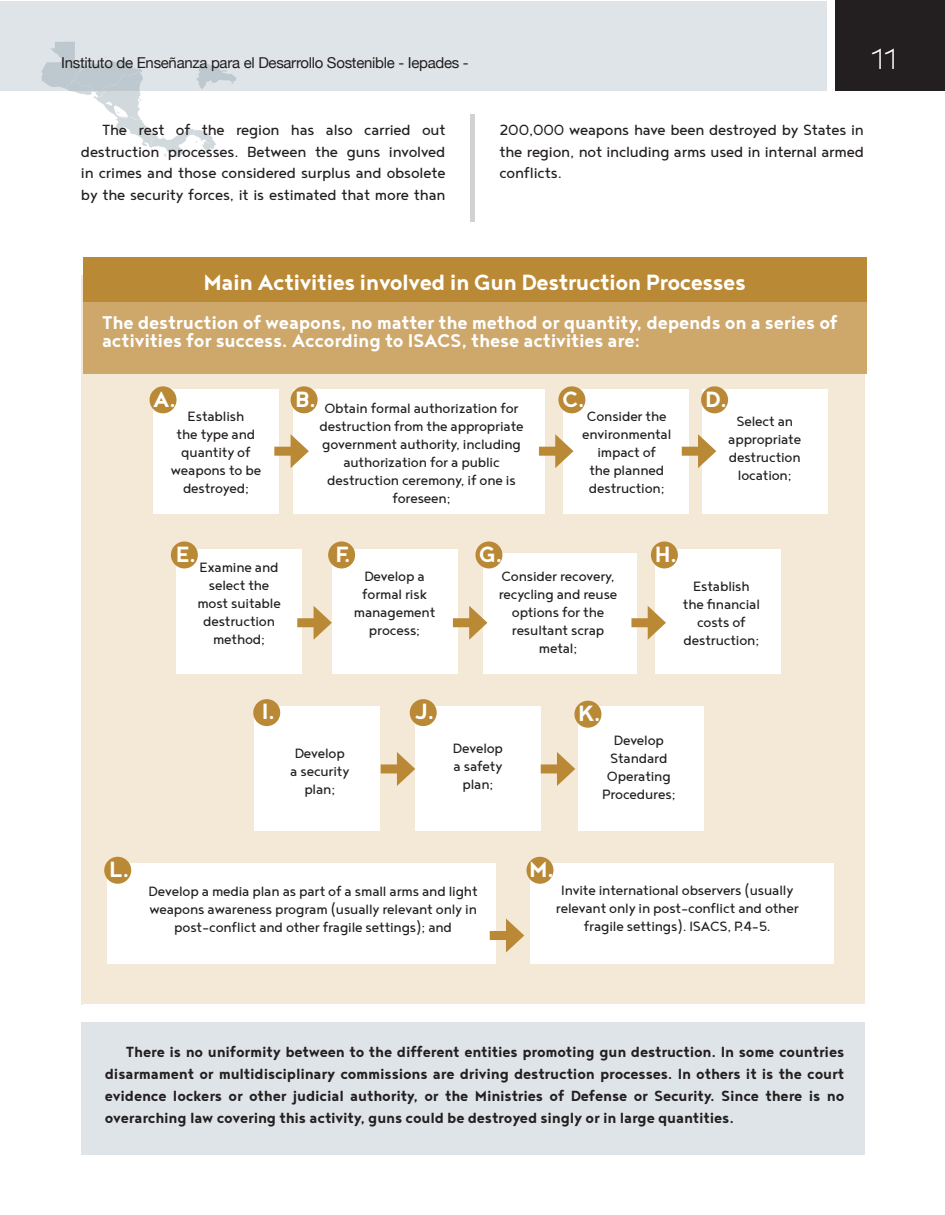
<style>
.page{position:relative;width:945px;height:1215px;background:#fff}
.page>*{position:absolute;margin:0;border:0;box-sizing:border-box;transform-origin:0 0}
.t1{font:200 36px "Noyh";color:#fff}
.t2{font:700 27px "Noyh";letter-spacing:-.02em;color:#fff}
.t3{font:700 22.5px/18px "Noyh";letter-spacing:-.01em;color:#fff}
.t4{font:700 18px/21.8px "Noyh";letter-spacing:-.01em;color:#231f20;text-align:justify}
.t5{font:18px/21.8px "Noyh";letter-spacing:-.01em;color:#231f20;text-align:justify}
.t6{font:16.5px/18px "Noyh";letter-spacing:-.01em;color:#231f20;text-align:center}
.t7{font:15px "Helvetica Neue";letter-spacing:-.02em;color:#231f20}
</style>
<div class="page">
<div style="left:14px;top:2px;width:812px;height:89px;background:#dee4e8"></div>
<div style="left:0;top:2px;width:14px;height:89px;background:#dee4e8"></div>
<div style="left:835px;top:0;width:110px;height:91px;background:#231f20"></div>
<img style="left:41px;top:42px;width:77px;height:56px">
<div style="left:470px;top:115px;width:5px;height:1039px;background:#d1d2d4"></div>
<div style="left:81px;top:275px;width:783px;height:729px;background:#f4e8d6"></div>
<div style="left:81px;top:1022px;width:783px;height:132px;background:#dee4e8"></div>
<div style="left:83px;top:295px;width:783px;height:78px;background:#cea76b"></div>
<div style="left:83px;top:255px;width:783px;height:47px;background:#ba8936"></div>
<div style="left:83px;top:222px;width:783px;height:34px;background:#fff"></div>
<div style="left:83px;top:1004px;width:783px;height:18px;background:#fff"></div>
<div style="left:332px;top:549px;width:125px;height:125px;background:#fff"></div>
<div style="left:655px;top:549px;width:126px;height:125px;background:#fff"></div>
<div style="left:530px;top:863px;width:303px;height:100px;background:#fff"></div>
<div style="left:484px;top:553px;width:153px;height:121px;background:#fff"></div>
<div style="left:108px;top:863px;width:388px;height:100px;background:#fff"></div>
<div style="left:453px;top:618px;width:23px;height:9px;background:#ba8936"></div>
<svg style="left:469px;top:606px;width:18px;height:34px"></svg>
<div style="left:631px;top:618px;width:24px;height:9px;background:#ba8936"></div>
<svg style="left:648px;top:606px;width:18px;height:34px"></svg>
<div style="left:490px;top:931px;width:23px;height:9px;background:#ba8936"></div>
<svg style="left:506px;top:919px;width:18px;height:34px"></svg>
<div style="left:328px;top:541px;width:27px;height:27px;background:#ba8936;border-radius:50%"></div>
<div style="left:104px;top:857px;width:27px;height:27px;background:#ba8936;border-radius:50%"></div>
<div style="left:475px;top:541px;width:27px;height:27px;background:#ba8936;border-radius:50%"></div>
<div style="left:651px;top:541px;width:27px;height:27px;background:#ba8936;border-radius:50%"></div>
<div style="left:526px;top:857px;width:27px;height:27px;background:#ba8936;border-radius:50%"></div>
<div style="left:578px;top:707px;width:126px;height:124px;background:#fff"></div>
<div style="left:574px;top:701px;width:27px;height:27px;background:#ba8936;border-radius:50%"></div>
<div style="left:176px;top:549px;width:126px;height:125px;background:#fff"></div>
<div style="left:297px;top:618px;width:24px;height:9px;background:#ba8936"></div>
<svg style="left:314px;top:606px;width:18px;height:34px"></svg>
<div style="left:171px;top:541px;width:27px;height:27px;background:#ba8936;border-radius:50%"></div>
<div style="left:254px;top:707px;width:126px;height:124px;background:#fff"></div>
<div style="left:415px;top:707px;width:126px;height:124px;background:#fff"></div>
<div style="left:541px;top:764px;width:23px;height:9px;background:#ba8936"></div>
<svg style="left:557px;top:752px;width:18px;height:34px"></svg>
<div style="left:381px;top:764px;width:23px;height:9px;background:#ba8936"></div>
<svg style="left:397px;top:752px;width:18px;height:34px"></svg>
<div style="left:253px;top:699px;width:27px;height:27px;background:#ba8936;border-radius:50%"></div>
<div style="left:410px;top:699px;width:27px;height:27px;background:#ba8936;border-radius:50%"></div>
<div style="left:153px;top:389px;width:126px;height:124px;background:#fff"></div>
<div style="left:563px;top:389px;width:125px;height:124px;background:#fff"></div>
<div style="left:293px;top:389px;width:251px;height:124px;background:#fff"></div>
<div style="left:702px;top:389px;width:126px;height:124px;background:#fff"></div>
<div style="left:274px;top:447px;width:24px;height:9px;background:#ba8936"></div>
<svg style="left:291px;top:434px;width:18px;height:34px"></svg>
<div style="left:539px;top:447px;width:23px;height:9px;background:#ba8936"></div>
<svg style="left:555px;top:434px;width:19px;height:34px"></svg>
<div style="left:682px;top:447px;width:23px;height:9px;background:#ba8936"></div>
<svg style="left:698px;top:434px;width:18px;height:34px"></svg>
<div style="left:150px;top:386px;width:27px;height:27px;background:#ba8936;border-radius:50%"></div>
<div style="left:291px;top:386px;width:27px;height:27px;background:#ba8936;border-radius:50%"></div>
<div style="left:558px;top:386px;width:27px;height:27px;background:#ba8936;border-radius:50%"></div>
<div style="left:701px;top:386px;width:27px;height:27px;background:#ba8936;border-radius:50%"></div>
<p class="t7" style="left:61px;top:52px;width:409px">Instituto de Enseñanza para el Desarrollo Sostenible - Iepades -</p>
<h1 class="t1" style="left:871px;top:39px;width:28px">11</h1>
<p class="t5" style="left:81px;top:118px;width:366px;text-indent:21px">The rest of the region has also carried out destruction processes. Between the guns involved in crimes and those considered surplus and obsolete by the security forces, it is estimated that more than</p>
<p class="t5" style="left:499px;top:118px;width:366px">200,000 weapons have been destroyed by States in the region, not including arms used in internal armed conflicts.</p>
<h2 class="t2" style="left:204px;top:267px;width:544px">Main Activities involved in Gun Destruction Processes</h2>
<h3 class="t3" style="left:102px;top:313px;width:737px">The destruction of weapons, no matter the method or quantity, depends on a series of activities for success. According to ISACS, these activities are:</h3>
<h2 class="t2" style="left:153px;top:383px;width:24px">A.</h2>
<h2 class="t2" style="left:295px;top:383px;width:23px">B.</h2>
<h2 class="t2" style="left:562px;top:383px;width:24px">C.</h2>
<h2 class="t2" style="left:705px;top:383px;width:24px">D.</h2>
<p class="t6" style="left:171px;top:407px;width:92px">Establish<br>the type and quantity of weapons to be destroyed;</p>
<p class="t6" style="left:582px;top:407px;width:91px">Consider the environmental impact of<br>the planned destruction;</p>
<p class="t6" style="left:728px;top:412px;width:74px">Select an appropriate destruction location;</p>
<p class="t6" style="left:319px;top:399px;width:206px">Obtain formal authorization for destruction from the appropriate government authority, including authorization for a public destruction ceremony, if one is foreseen;</p>
<p class="t6" style="left:176px;top:558px;width:104px"><sup>E.</sup> Examine and</p>
<p class="t6" style="left:209px;top:576px;width:62px">select the</p>
<p class="t6" style="left:197px;top:594px;width:85px">most suitable</p>
<p class="t6" style="left:203px;top:612px;width:73px">destruction</p>
<p class="t6" style="left:213px;top:630px;width:54px">method;</p>
<h2 class="t2" style="left:336px;top:538px;width:17px">F.</h2>
<p class="t6" style="left:354px;top:567px;width:83px">Develop a formal risk management process;</p>
<h2 class="t2" style="left:479px;top:538px;width:25px">G.</h2>
<h2 class="t2" style="left:655px;top:538px;width:24px">H.</h2>
<p class="t6" style="left:499px;top:567px;width:120px">Consider recovery, recycling and reuse options for the resultant scrap metal;</p>
<p class="t6" style="left:683px;top:577px;width:79px">Establish the financial costs of destruction;</p>
<h2 class="t2" style="left:262px;top:696px;width:15px">I.</h2>
<h2 class="t2" style="left:415px;top:696px;width:21px">J.</h2>
<p class="t6" style="left:290px;top:744px;width:61px">Develop a security plan;</p>
<p class="t6" style="left:453px;top:739px;width:52px">Develop a safety plan;</p>
<h2 class="t2" style="left:109px;top:854px;width:22px">L.</h2>
<p class="t6" style="left:149px;top:882px;width:331px">Develop a media plan as part of a small arms and light weapons awareness program (usually relevant only in post-conflict and other fragile settings); and</p>
<h2 class="t2" style="left:578px;top:698px;width:24px">K.</h2>
<h2 class="t2" style="left:529px;top:854px;width:27px">M.</h2>
<p class="t6" style="left:602px;top:730px;width:75px">Develop<br>Standard<br>Operating<br>Procedures;</p>
<p class="t6" style="left:556px;top:881px;width:244px">Invite international observers (usually relevant only in post-conflict and other fragile settings). ISACS, P.4-5.</p>
<p class="t4" style="left:105px;top:1041px;width:741px;text-indent:21px">There is no uniformity between to the different entities promoting gun destruction. In some countries disarmament or multidisciplinary commissions are driving destruction processes. In others it is the court evidence lockers or other judicial authority, or the Ministries of Defense or Security. Since there is no overarching law covering this activity, guns could be destroyed singly or in large quantities.</p>
</div>
